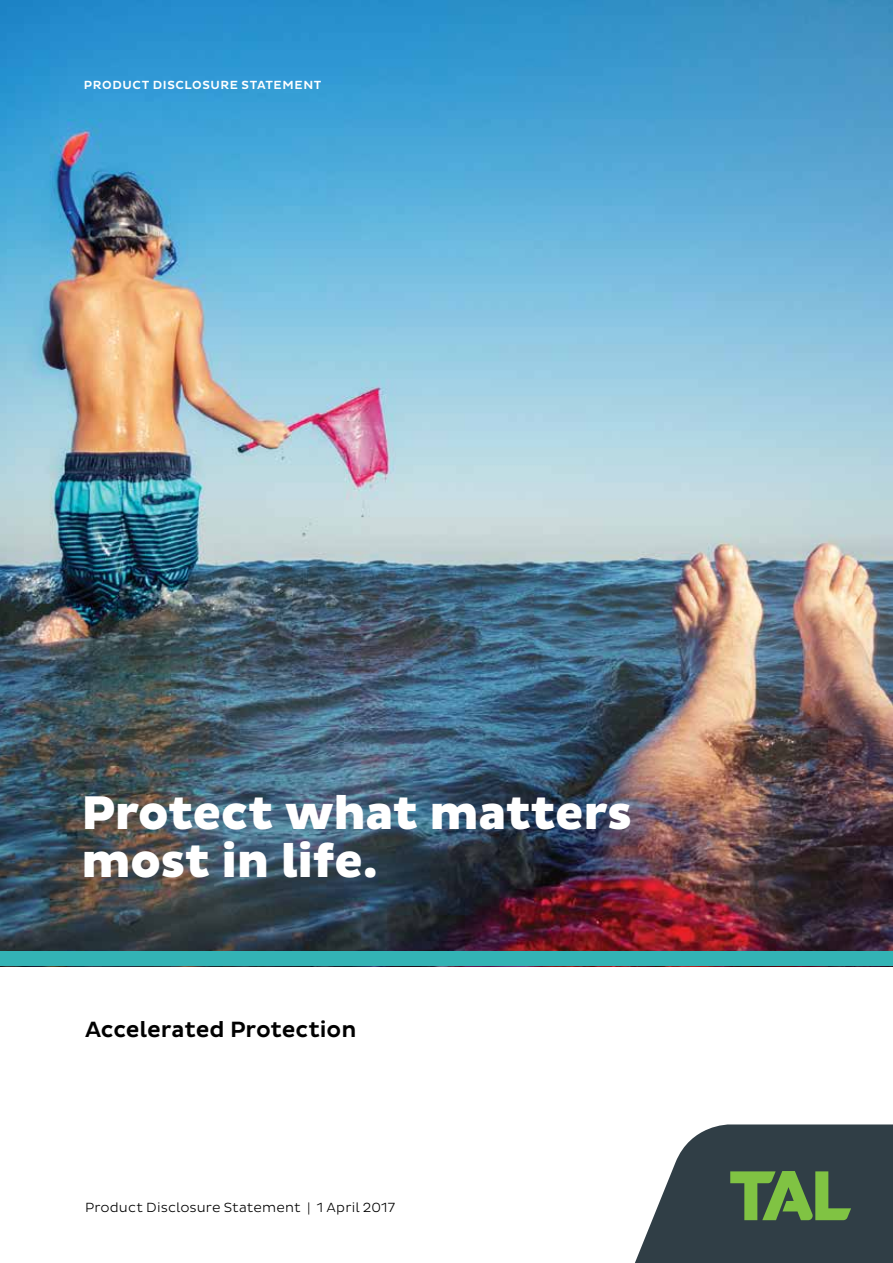
<style>
.page{position:relative;width:893px;height:1263px;background:#fff}
.page>*{position:absolute;margin:0;border:0;box-sizing:border-box;transform-origin:0 0}
.t1{font:800 48px/48px "Pluto Sans";letter-spacing:-.01em;color:#fff}
.t2{font:500 22.5px "Pluto Sans";letter-spacing:-.005em;color:#000}
.t3{font:300 13.5px "Pluto Sans";letter-spacing:.01em;color:#000}
.t4{font:500 12px "Pluto Sans";letter-spacing:.05em;color:#fff}
</style>
<div class="page">
<img style="left:0;top:0;width:893px;height:952px">
<svg style="left:635px;top:1124px;width:258px;height:139px;background:#50615c"></svg>
<div style="left:0;top:952px;width:893px;height:14px;background:#33b3b5"></div>
<p class="t4" style="left:84px;top:78px;width:239px">PRODUCT DISCLOSURE STATEMENT</p>
<h1 class="t1" style="left:81px;top:790px;width:552px">Protect what matters most in life.</h1>
<h2 class="t2" style="left:85px;top:1017px;width:273px">Accelerated Protection</h2>
<p class="t3" style="left:85px;top:1200px;width:311px">Product Disclosure Statement | 1 April 2017</p>
</div>
